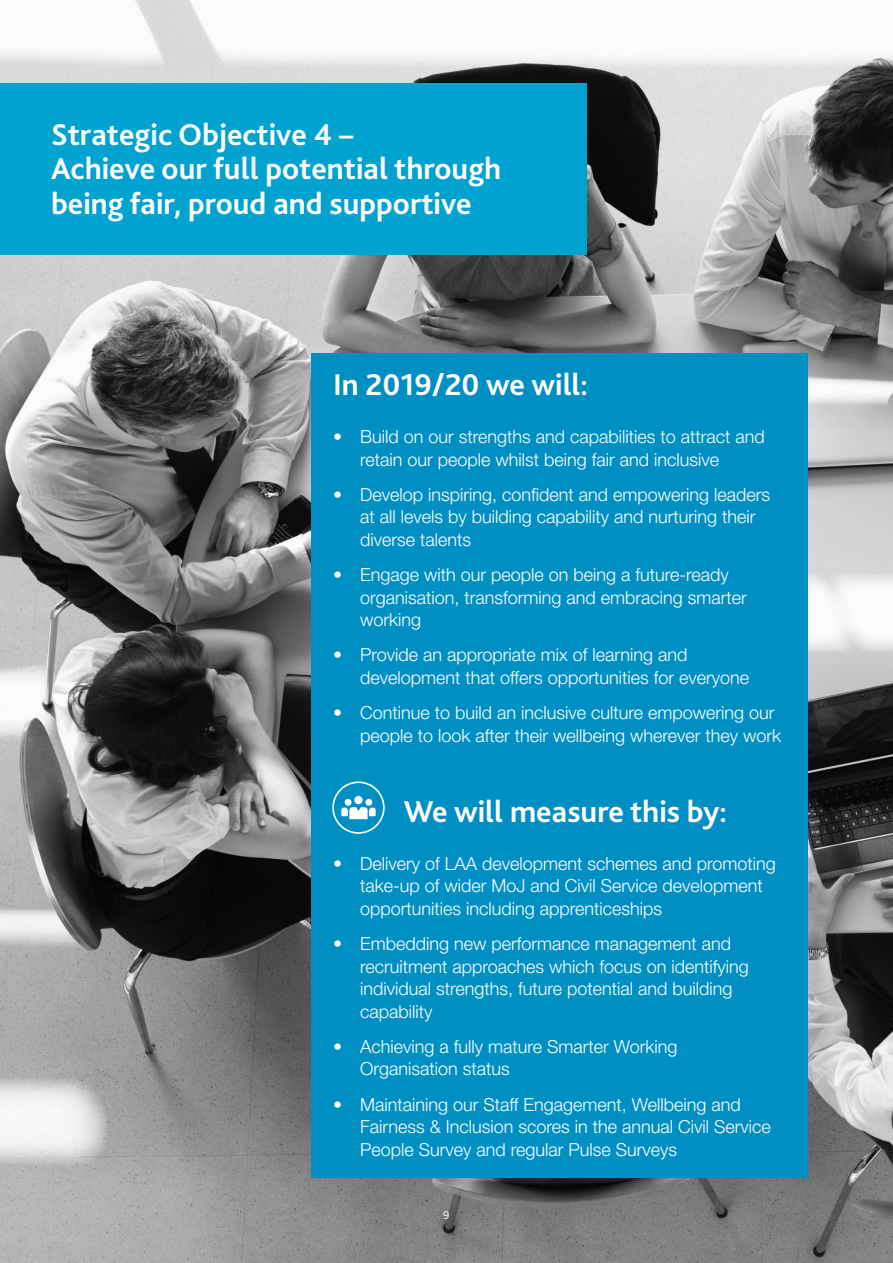
<style>
.page{position:relative;width:893px;height:1263px;background:#fff}
.page>*{position:absolute;margin:0;border:0;box-sizing:border-box;transform-origin:0 0}
.Section_Heading_2{font:700 31.5px/34.5px "Bliss 2";color:#fff}
.t1{font:300 18px/22.5px "Helvetica Neue LT Pro";color:#fff}
.t2{font:300 12px "Bliss 2";color:#fff}
</style>
<div class="page">
<img style="left:0;top:0;width:893px;height:1263px">
<div style="left:312px;top:353px;width:496px;height:825px;background:#008fc3"></div>
<div style="left:332px;top:781px;width:53px;height:53px;border:2px solid #fff;border-radius:50%"></div>
<div style="left:345px;top:799px;width:7px;height:7px;background:#fff;border-radius:50%"></div>
<div style="left:365px;top:799px;width:7px;height:7px;background:#fff;border-radius:50%"></div>
<div style="left:354px;top:796px;width:9px;height:8px;background:#fff;border-radius:50%"></div>
<svg style="left:341px;top:807px;width:35px;height:12px"></svg>
<div style="left:0;top:83px;width:586px;height:172px;background:#00a3d0"></div>
<p class="Section_Heading_2" style="left:51px;top:116px;width:452px">Strategic Objective 4 –<br>Achieve our full potential through being fair, proud and supportive</p>
<p class="Section_Heading_2" style="left:333px;top:366px;width:256px">In 2019/20 we will:</p>
<p class="t1" style="left:360px;top:425px;width:406px;text-indent:-27px">• Build on our strengths and capabilities to attract and retain our people whilst being fair and inclusive</p>
<p class="t1" style="left:360px;top:483px;width:412px;text-indent:-27px">• Develop inspiring, confident and empowering leaders at all levels by building capability and nurturing their diverse talents</p>
<p class="t1" style="left:360px;top:563px;width:388px;text-indent:-27px">• Engage with our people on being a future-ready organisation, transforming and embracing smarter working</p>
<p class="t1" style="left:360px;top:643px;width:391px;text-indent:-27px">• Provide an appropriate mix of learning and development that offers opportunities for everyone</p>
<p class="t1" style="left:360px;top:701px;width:423px;text-indent:-27px">• Continue to build an inclusive culture empowering our people to look after their wellbeing wherever they work</p>
<p class="Section_Heading_2" style="left:404px;top:793px;width:324px">We will measure this by:</p>
<p class="t1" style="left:360px;top:852px;width:417px;text-indent:-27px">• Delivery of LAA development schemes and promoting take-up of wider MoJ and Civil Service development opportunities including apprenticeships</p>
<p class="t1" style="left:360px;top:932px;width:390px;text-indent:-27px">• Embedding new performance management and recruitment approaches which focus on identifying individual strengths, future potential and building capability</p>
<p class="t1" style="left:360px;top:1035px;width:319px;text-indent:-27px">• Achieving a fully mature Smarter Working<br>Organisation status</p>
<p class="t1" style="left:360px;top:1092px;width:412px;text-indent:-27px">• Maintaining our Staff Engagement, Wellbeing and<br>Fairness &amp; Inclusion scores in the annual Civil Service<br>People Survey and regular Pulse Surveys</p>
<p class="t2" style="left:443px;top:1207px;width:8px">9</p>
</div>
